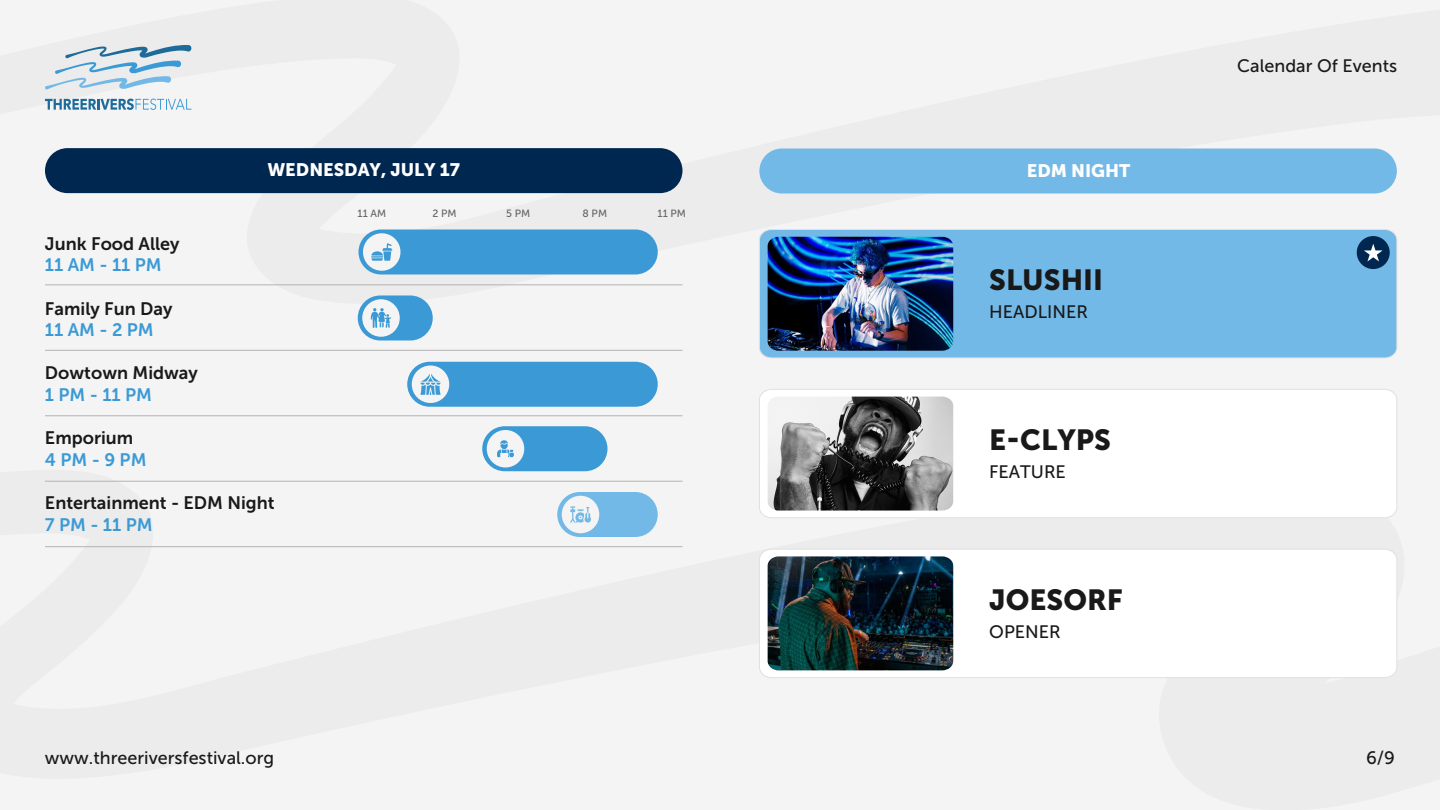
<style>
.page{position:relative;width:1440px;height:810px;background:#f4f4f4}
.page>*{position:absolute;margin:0;border:0;box-sizing:border-box;transform-origin:0 0}
.t1{font:28.95px "Museo Sans 900";color:#191919}
.t2{font:18px "Museo Sans 500";color:#191919}
.t3{font:18px "Museo Sans 700";color:#191919}
.t4{font:18px "Museo Sans 700";color:#3b9ad5}
.t5{font:18px "Museo Sans 900";color:#fff}
.t6{font:10.5px "Museo Sans 500";color:#636363}
</style>
<div class="page">
<svg style="left:45px;top:98px;width:1352px;height:253px"></svg>
<div style="left:482px;top:426px;width:126px;height:45px;background:#3b9ad5;border-radius:22px"></div>
<div style="left:487px;top:430px;width:37px;height:37px;background:#f4f4f4;border-radius:50%"></div>
<svg style="left:497px;top:440px;width:17px;height:17px"></svg>
<div style="left:358px;top:296px;width:75px;height:44px;background:#3b9ad5;border-radius:22px"></div>
<div style="left:362px;top:299px;width:38px;height:38px;background:#f4f4f4;border-radius:50%"></div>
<div style="left:358px;top:230px;width:300px;height:44px;background:#3b9ad5;border-radius:22px"></div>
<div style="left:363px;top:233px;width:37px;height:38px;background:#f4f4f4;border-radius:50%"></div>
<svg style="left:371px;top:243px;width:21px;height:18px"></svg>
<svg style="left:45px;top:45px;width:147px;height:45px"></svg>
<svg style="left:45px;top:99px;width:146px;height:11px"></svg>
<div style="left:45px;top:148px;width:637px;height:45px;background:#00274f;border-radius:22px"></div>
<div style="left:759px;top:148px;width:638px;height:46px;background:#73b9e7;border-radius:22px"></div>
<div style="left:759px;top:548px;width:639px;height:130px;background:#fff"></div>
<img style="left:768px;top:556px;width:185px;height:114px">
<div style="left:759px;top:389px;width:638px;height:130px;background:#fff"></div>
<img style="left:768px;top:397px;width:185px;height:114px">
<div style="left:557px;top:492px;width:101px;height:45px;background:#73b9e7;border-radius:22px"></div>
<div style="left:562px;top:496px;width:37px;height:37px;background:#f4f4f4;border-radius:50%"></div>
<svg style="left:570px;top:506px;width:21px;height:17px"></svg>
<hr style="left:45px;top:284px;width:637px;height:1px;background:#b3b3b3">
<hr style="left:45px;top:350px;width:637px;height:1px;background:#b3b3b3">
<hr style="left:45px;top:415px;width:637px;height:1px;background:#b3b3b3">
<hr style="left:45px;top:481px;width:637px;height:1px;background:#b3b3b3">
<hr style="left:45px;top:546px;width:637px;height:1px;background:#b3b3b3">
<div style="left:407px;top:362px;width:251px;height:45px;background:#3b9ad5;border-radius:22px"></div>
<div style="left:412px;top:365px;width:37px;height:38px;background:#f4f4f4;border-radius:50%"></div>
<svg style="left:420px;top:374px;width:21px;height:21px"></svg>
<svg style="left:371px;top:308px;width:20px;height:20px"></svg>
<div style="left:759px;top:229px;width:638px;height:129px;background:#73b9e7"></div>
<div style="left:1357px;top:236px;width:33px;height:33px;background:#00274f;border-radius:50%"></div>
<svg style="left:1364px;top:244px;width:19px;height:17px"></svg>
<img style="left:768px;top:237px;width:185px;height:114px">
<p class="t5" style="left:267px;top:160px;width:194px">WEDNESDAY, JULY 17</p>
<p class="t5" style="left:1027px;top:160px;width:105px">EDM NIGHT</p>
<p class="t3" style="left:45px;top:234px;width:136px">Junk Food Alley</p>
<p class="t4" style="left:45px;top:255px;width:118px">11 AM - 11 PM</p>
<p class="t3" style="left:45px;top:298px;width:129px">Family Fun Day</p>
<p class="t4" style="left:45px;top:320px;width:110px">11 AM - 2 PM</p>
<p class="t3" style="left:45px;top:363px;width:154px">Dowtown Midway</p>
<p class="t4" style="left:45px;top:385px;width:109px">1 PM - 11 PM</p>
<p class="t3" style="left:45px;top:428px;width:90px">Emporium</p>
<p class="t4" style="left:45px;top:450px;width:103px">4 PM - 9 PM</p>
<p class="t3" style="left:45px;top:493px;width:231px">Entertainment - EDM Night</p>
<p class="t4" style="left:45px;top:514px;width:109px">7 PM - 11 PM</p>
<p class="t6" style="left:358px;top:207px;width:30px">11 AM</p>
<p class="t6" style="left:433px;top:207px;width:26px">2 PM</p>
<p class="t6" style="left:506px;top:207px;width:26px">5 PM</p>
<p class="t6" style="left:583px;top:207px;width:26px">8 PM</p>
<p class="t6" style="left:658px;top:207px;width:30px">11 PM</p>
<h1 class="t1" style="left:989px;top:264px;width:115px">SLUSHII</h1>
<p class="t2" style="left:989px;top:302px;width:100px">HEADLINER</p>
<h1 class="t1" style="left:989px;top:424px;width:123px">E-CLYPS</h1>
<p class="t2" style="left:989px;top:462px;width:78px">FEATURE</p>
<h1 class="t1" style="left:989px;top:583px;width:135px">JOESORF</h1>
<p class="t2" style="left:989px;top:621px;width:73px">OPENER</p>
<p class="t2" style="left:1237px;top:56px;width:161px">Calendar Of Events</p>
<p class="t2" style="left:45px;top:748px;width:231px">www.threeriversfestival.org</p>
<p class="t2" style="left:1366px;top:748px;width:30px">6/9</p>
</div>
